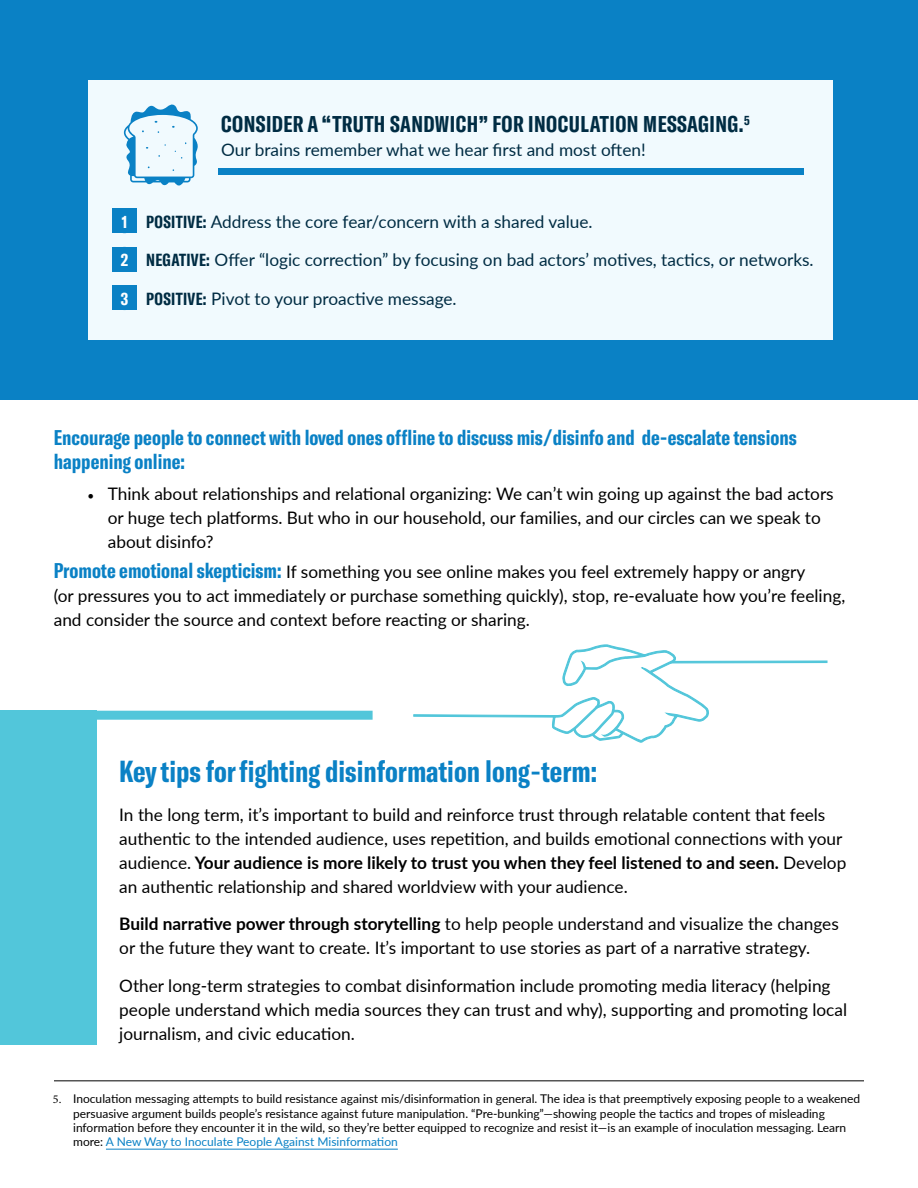
<style>
.page{position:relative;width:918px;height:1188px;background:#fff}
.page>*{position:absolute;margin:0;border:0;box-sizing:border-box;transform-origin:0 0}
.t1{font:700 extra-condensed 30px "GT America";color:#0a81c5}
.t2{font:700 extra-condensed 22.5px "GT America";letter-spacing:.02em;color:#002c43}
.t3{font:700 extra-condensed 21px/24px "GT America";color:#0a81c5}
.t4{font:700 extra-condensed 17.4px "GT America";color:#fff}
.t5{font:17.25px/24px "Lato";color:#000}
.t6{font:17.25px "Lato";color:#002c43}
.t7{font:12px/14.4px "Lato";color:#000}
.s1{font-family:"GT America";font-weight:700;font-stretch:extra-condensed}
.s2{font-family:"Lato";font-weight:800;font-stretch:normal}
.s3{font-family:"Minion Pro"}
.s4{font-family:"GT America";font-weight:700;font-stretch:extra-condensed;font-size:21px;color:#0a81c5}
.s5{font-family:"Lato";font-stretch:normal}
.s6{font-weight:700}
.s7{color:#0a81c5}
</style>
<div class="page">
<div style="left:0;top:0;width:918px;height:400px;background:#0a81c5"></div>
<div style="left:88px;top:80px;width:745px;height:259px;background:#f1fafe"></div>
<div style="left:112px;top:208px;width:25px;height:25px;background:#0a81c5"></div>
<div style="left:112px;top:247px;width:25px;height:25px;background:#0a81c5"></div>
<div style="left:112px;top:285px;width:25px;height:25px;background:#0a81c5;border-radius:50%"></div>
<div style="left:112px;top:286px;width:25px;height:24px;background:#0a81c5"></div>
<svg style="left:124px;top:104px;width:74px;height:82px"></svg>
<div style="left:219px;top:168px;width:585px;height:7px;background:#0a81c5"></div>
<div style="left:0;top:711px;width:96px;height:334px;background:#52c6da"></div>
<div style="left:95px;top:711px;width:278px;height:9px;background:#52c6da"></div>
<svg style="left:413px;top:644px;width:415px;height:99px"></svg>
<hr style="left:106px;top:1149px;width:292px;height:1px;background:#0a81c5">
<hr style="left:54px;top:1080px;width:810px;height:1px;background:#000">
<p class="t2" style="left:221px;top:113px;width:530px">CONSIDER A “TRUTH SANDWICH” FOR INOCULATION MESSAGING.<sup>5</sup></p>
<p class="t6" style="left:221px;top:138px;width:426px">Our brains remember what we hear first and most often!</p>
<p class="t4" style="left:122px;top:213px;width:7px">1</p>
<p class="t6" style="left:146px;top:209px;width:448px"><span class="s1">POSITIVE:</span> Address the core fear/concern with a shared value.</p>
<p class="t4" style="left:121px;top:251px;width:9px">2</p>
<p class="t6" style="left:146px;top:248px;width:669px"><span class="s1">NEGATIVE:</span> Offer “logic correction” by focusing on bad actors’ motives, tactics, or networks.</p>
<p class="t4" style="left:121px;top:290px;width:9px">3</p>
<p class="t6" style="left:146px;top:286px;width:312px"><span class="s1">POSITIVE:</span> Pivot to your proactive message.</p>
<p class="t3" style="left:54px;top:426px;width:744px">Encourage people to connect with loved ones offline to discuss mis<span class="s2">/</span>disinfo and de<span class="s2">-</span>escalate tensions happening online:</p>
<p class="t5" style="left:108px;top:481px;width:728px;text-indent:-20px"><span class="s3">•</span> Think about relationships and relational organizing: We can’t win going up against the bad actors or huge tech platforms. But who in our household, our families, and our circles can we speak to about disinfo?</p>
<p class="t5" style="left:54px;top:559px;width:793px"><span class="s4">Promote emotional skepticism:</span> If something you see online makes you feel extremely happy or angry<br>(or pressures you to act immediately or purchase something quickly), stop, re-evaluate how you’re feeling, and consider the source and context before reacting or sharing.</p>
<p class="t1" style="left:119px;top:756px;width:479px">Key tips for fighting disinformation long<span class="s5">-</span>term:</p>
<p class="t5" style="left:119px;top:802px;width:729px">In the long term, it’s important to build and reinforce trust through relatable content that feels authentic to the intended audience, uses repetition, and builds emotional connections with your audience. <span class="s6">Your audience is more likely to trust you when they feel listened to and seen.</span> Develop an authentic relationship and shared worldview with your audience.</p>
<p class="t5" style="left:119px;top:911px;width:721px"><span class="s6">Build narrative power through storytelling</span> to help people understand and visualize the changes or the future they want to create. It’s important to use stories as part of a narrative strategy.</p>
<p class="t5" style="left:119px;top:973px;width:729px">Other long-term strategies to combat disinformation include promoting media literacy (helping people understand which media sources they can trust and why), supporting and promoting local journalism, and civic education.</p>
<p class="t7" style="left:73px;top:1091px;width:789px;text-indent:-20px"><span class="s3">5.</span> Inoculation messaging attempts to build resistance against mis/disinformation in general. The idea is that preemptively exposing people to a weakened persuasive argument builds people’s resistance against future manipulation. “Pre-bunking”—showing people the tactics and tropes of misleading information before they encounter it in the wild, so they’re better equipped to recognize and resist it—is an example of inoculation messaging. Learn more: <span class="s7">A New Way to Inoculate People Against Misinformation</span></p>
</div>
